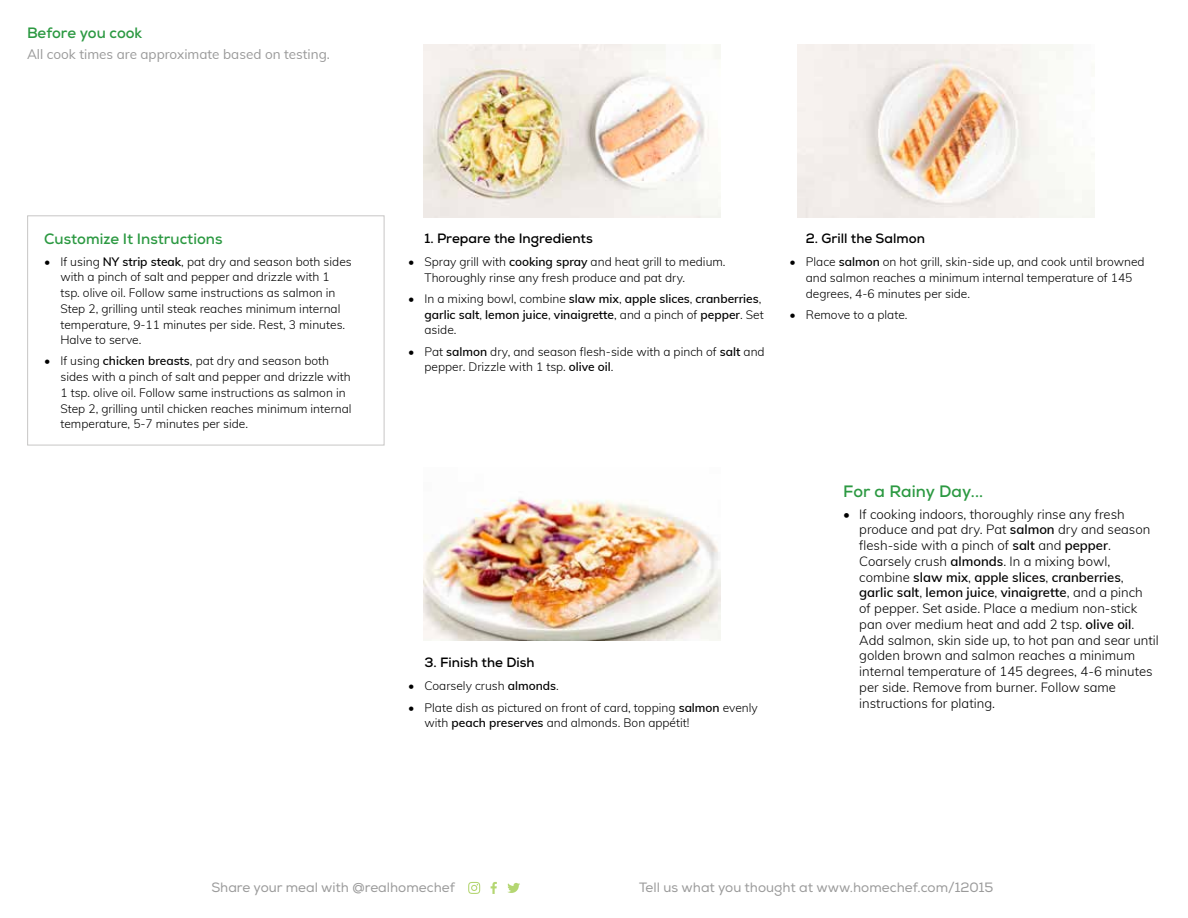
<style>
.page{position:relative;width:1188px;height:918px;background:#fff}
.page>*{position:absolute;margin:0;border:0;box-sizing:border-box;transform-origin:0 0}
.t1{font:700 16.5px "Nexa";letter-spacing:.005em;color:#2c9942}
.t2{font:700 15px "Nexa";color:#2c9942}
.t3{font:13.5px "Nexa";color:#9a9a9a}
.t4{font:700 13.5px "Nexa";color:#000}
.t5{font:13.5px "Muli";color:#9a9a9a}
.t6{font:300 13.2px/15.8px "Muli";color:#000}
.t7{font:300 12px/15.8px "Muli";color:#000}
.t8{font:600 12px/15.8px "Muli";color:#000}
.s1{font-weight:600}
.s2{font-weight:300}
</style>
<div class="page">
<svg style="left:491px;top:882px;width:6px;height:12px"></svg>
<svg style="left:468px;top:882px;width:12px;height:12px"></svg>
<svg style="left:507px;top:883px;width:13px;height:10px"></svg>
<img style="left:423px;top:498px;width:297px;height:142px">
<img style="left:423px;top:44px;width:297px;height:173px">
<img style="left:797px;top:44px;width:297px;height:173px">
<div style="left:27px;top:215px;width:357px;height:230px;border:1px solid #c7c6c5"></div>
<p class="t2" style="left:27px;top:23px;width:117px">Before you cook</p>
<p class="t5" style="left:27px;top:44px;width:304px">All cook times are approximate based on testing.</p>
<p class="t2" style="left:44px;top:230px;width:180px">Customize It Instructions</p>
<p class="t7" style="left:60px;top:253px;width:293px;text-indent:-16px">• If using <span class="s1">NY strip steak</span>, pat dry and season both sides with a pinch of salt and pepper and drizzle with 1 tsp. olive oil. Follow same instructions as salmon in Step 2, grilling until steak reaches minimum internal temperature, 9-11 minutes per side. Rest, 3 minutes.<br>Halve to serve.</p>
<p class="t7" style="left:60px;top:353px;width:293px;text-indent:-16px">• If using <span class="s1">chicken breasts</span>, pat dry and season both sides with a pinch of salt and pepper and drizzle with 1 tsp. olive oil. Follow same instructions as salmon in Step 2, grilling until chicken reaches minimum internal temperature, 5-7 minutes per side.</p>
<p class="t4" style="left:425px;top:229px;width:170px">1. Prepare the Ingredients</p>
<p class="t7" style="left:425px;top:253px;width:303px;text-indent:-16px">• Spray grill with <span class="s1">cooking spray</span> and heat grill to medium.<br>Thoroughly rinse any fresh produce and pat dry.</p>
<p class="t8" style="left:425px;top:290px;width:341px;text-indent:-16px"><span class="s2">• In a mixing bowl, combine</span> slaw mix<span class="s2">,</span> apple slices<span class="s2">,</span> cranberries<span class="s2">, </span>garlic salt<span class="s2">,</span> lemon juice<span class="s2">,</span> vinaigrette<span class="s2">, and a pinch of</span> pepper<span class="s2">. Set aside.</span></p>
<p class="t7" style="left:425px;top:343px;width:342px;text-indent:-16px">• Pat <span class="s1">salmon</span> dry, and season flesh-side with a pinch of <span class="s1">salt</span> and pepper. Drizzle with 1 tsp. <span class="s1">olive oil</span>.</p>
<p class="t4" style="left:806px;top:229px;width:121px">2. Grill the Salmon</p>
<p class="t7" style="left:806px;top:253px;width:340px;text-indent:-16px">• Place <span class="s1">salmon</span> on hot grill, skin-side up, and cook until browned and salmon reaches a minimum internal temperature of 145 degrees, 4-6 minutes per side.</p>
<p class="t7" style="left:790px;top:306px;width:120px">• Remove to a plate.</p>
<p class="t4" style="left:424px;top:654px;width:112px">3. Finish the Dish</p>
<p class="t7" style="left:408px;top:678px;width:152px">• Coarsely crush <span class="s1">almonds</span>.</p>
<p class="t7" style="left:424px;top:699px;width:335px;text-indent:-16px">• Plate dish as pictured on front of card, topping <span class="s1">salmon</span> evenly with <span class="s1">peach preserves</span> and almonds. Bon appétit!</p>
<h1 class="t1" style="left:843px;top:481px;width:142px">For a Rainy Day...</h1>
<p class="t6" style="left:859px;top:505px;width:301px;text-indent:-16px">• If cooking indoors, thoroughly rinse any fresh produce and pat dry. Pat <span class="s1">salmon</span> dry and season flesh-side with a pinch of <span class="s1">salt</span> and <span class="s1">pepper</span>.<br>Coarsely crush <span class="s1">almonds</span>. In a mixing bowl, combine <span class="s1">slaw mix</span>, <span class="s1">apple slices</span>, <span class="s1">cranberries</span>, <span class="s1">garlic salt</span>, <span class="s1">lemon juice</span>, <span class="s1">vinaigrette</span>, and a pinch<br>of pepper. Set aside. Place a medium non-stick pan over medium heat and add 2 tsp. <span class="s1">olive oil</span>.<br>Add salmon, skin side up, to hot pan and sear until golden brown and salmon reaches a minimum internal temperature of 145 degrees, 4-6 minutes per side. Remove from burner. Follow same instructions for plating.</p>
<p class="t3" style="left:211px;top:879px;width:245px">Share your meal with @realhomechef</p>
<p class="t3" style="left:639px;top:879px;width:356px">Tell us what you thought at www.homechef.com/12015</p>
</div>
